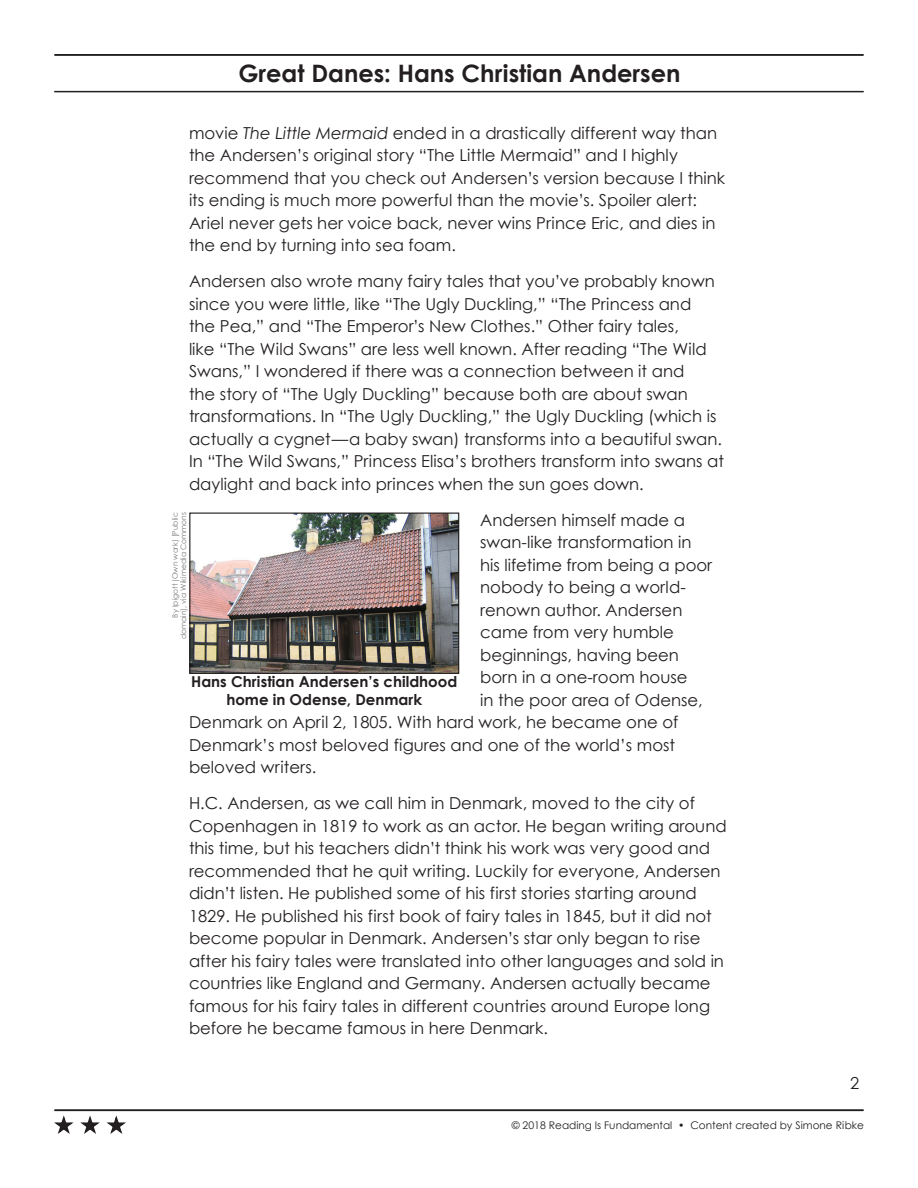
<style>
.page{position:relative;width:918px;height:1188px;background:#fff}
.page>*{position:absolute;margin:0;border:0;box-sizing:border-box;transform-origin:0 0}
.t1{font:700 24px "Century Gothic";color:#231f20}
.t2{font:16.5px/22.5px "Century Gothic";color:#231f20}
.t3{font:700 15px/18px "Century Gothic";color:#231f20;text-align:center}
.t4{font:10.5px "Century Gothic";color:#231f20}
.t5{font:7.5px/8.2px "Century Gothic";color:#76787b;text-align:right}
.s1{font-style:italic}
</style>
<div class="page">
<svg style="left:54px;top:1116px;width:72px;height:18px"></svg>
<hr style="left:55px;top:1109px;width:808px;height:2px;background:#231f20">
<hr style="left:55px;top:54px;width:808px;height:2px;background:#231f20">
<hr style="left:55px;top:91px;width:808px;height:1px;background:#231f20">
<img style="left:191px;top:515px;width:266px;height:157px">
<div style="left:189px;top:513px;width:270px;height:161px;border:1px solid #231f20"></div>
<h1 class="t1" style="left:238px;top:58px;width:444px">Great Danes: Hans Christian Andersen</h1>
<p class="t2" style="left:189px;top:121px;width:538px">movie <span class="s1">The Little Mermaid</span> ended in a drastically different way than the Andersen’s original story “The Little Mermaid” and I highly recommend that you check out Andersen’s version because I think its ending is much more powerful than the movie’s. Spoiler alert:<br>Ariel never gets her voice back, never wins Prince Eric, and dies in the end by turning into sea foam.</p>
<p class="t2" style="left:189px;top:270px;width:537px">Andersen also wrote many fairy tales that you’ve probably known since you were little, like “The Ugly Duckling,” “The Princess and<br>the Pea,” and “The Emperor’s New Clothes.” Other fairy tales,<br>like “The Wild Swans” are less well known. After reading “The Wild Swans,” I wondered if there was a connection between it and<br>the story of “The Ugly Duckling” because both are about swan transformations. In “The Ugly Duckling,” the Ugly Duckling (which is actually a cygnet—a baby swan) transforms into a beautiful swan.<br>In “The Wild Swans,” Princess Elisa’s brothers transform into swans at daylight and back into princes when the sun goes down.</p>
<p class="t2" style="left:480px;top:508px;width:207px">Andersen himself made a</p>
<p class="t2" style="left:480px;top:531px;width:213px">swan-like transformation in</p>
<p class="t2" style="left:480px;top:553px;width:234px">his lifetime from being a poor</p>
<p class="t2" style="left:480px;top:576px;width:207px">nobody to being a world-</p>
<p class="t2" style="left:480px;top:598px;width:204px">renown author. Andersen</p>
<p class="t2" style="left:480px;top:621px;width:195px">came from very humble</p>
<p class="t2" style="left:480px;top:643px;width:200px">beginnings, having been</p>
<p class="t2" style="left:480px;top:666px;width:209px">born in a one-room house</p>
<p class="t2" style="left:480px;top:688px;width:224px">in the poor area of Odense,</p>
<p class="t2" style="left:189px;top:711px;width:491px">Denmark on April 2, 1805. With hard work, he became one of</p>
<p class="t2" style="left:189px;top:733px;width:488px">Denmark’s most beloved figures and one of the world’s most</p>
<p class="t2" style="left:189px;top:756px;width:129px">beloved writers.</p>
<p class="t2" style="left:189px;top:792px;width:539px">H.C. Andersen, as we call him in Denmark, moved to the city of Copenhagen in 1819 to work as an actor. He began writing around this time, but his teachers didn’t think his work was very good and recommended that he quit writing. Luckily for everyone, Andersen didn’t listen. He published some of his first stories starting around 1829. He published his first book of fairy tales in 1845, but it did not become popular in Denmark. Andersen’s star only began to rise after his fairy tales were translated into other languages and sold in countries like England and Germany. Andersen actually became famous for his fairy tales in different countries around Europe long before he became famous in here Denmark.</p>
<p class="t5" style="left:171px;top:639px;width:128px;rotate:-90deg">By Ipigott (Own work) [Public domain], via Wikimedia Commons</p>
<p class="t3" style="left:191px;top:672px;width:268px">Hans Christian Andersen’s childhood home in Odense, Denmark</p>
<p class="t2" style="left:850px;top:1071px;width:11px">2</p>
<p class="t4" style="left:512px;top:1118px;width:354px">© 2018 Reading Is Fundamental • Content created by Simone Ribke</p>
</div>
